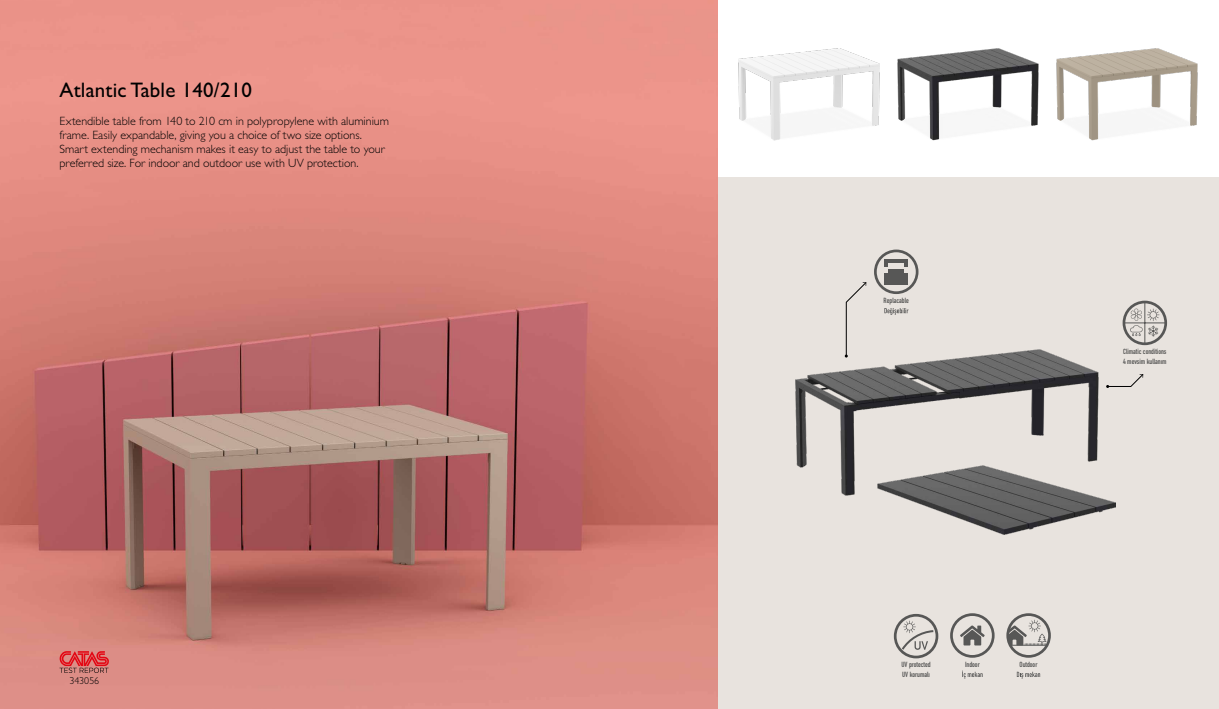
<style>
.page{position:relative;width:1219px;height:709px;background:#fff}
.page>*{position:absolute;margin:0;border:0;box-sizing:border-box;transform-origin:0 0}
.t1{font:21px "Gill Sans";letter-spacing:.01em;color:#000}
.t2{font:300 12px/14px "Gill Sans";color:#000}
.t3{font:300 10px "Gill Sans";letter-spacing:.005em;color:#000}
.t4{font:7.4px/10.2px "DIN Engschrift";color:#575756}
</style>
<div class="page">
<div style="left:717px;top:177px;width:502px;height:532px;background:#e8e3de"></div>
<img style="left:738px;top:49px;width:142px;height:92px">
<img style="left:897px;top:49px;width:142px;height:92px">
<img style="left:1056px;top:49px;width:142px;height:92px">
<img style="left:796px;top:349px;width:319px;height:185px">
<img style="left:0;top:0;width:717px;height:709px">
<svg style="left:1106px;top:374px;width:37px;height:14px"></svg>
<svg style="left:845px;top:282px;width:21px;height:75px"></svg>
<svg style="left:962px;top:670px;width:21px;height:8px"></svg>
<div style="left:950px;top:613px;width:45px;height:44px;border:3px solid #575756;border-radius:50%"></div>
<svg style="left:960px;top:625px;width:25px;height:20px"></svg>
<svg style="left:1017px;top:671px;width:23px;height:7px"></svg>
<div style="left:1006px;top:613px;width:45px;height:44px;border:3px solid #575756;border-radius:50%"></div>
<hr style="left:1009px;top:644px;width:38px;height:1px;background:#575756">
<svg style="left:1008px;top:619px;width:38px;height:26px"></svg>
<div style="left:894px;top:614px;width:44px;height:44px;border:3px solid #575756;border-radius:50%"></div>
<svg style="left:900px;top:620px;width:35px;height:32px"></svg>
<div style="left:1123px;top:301px;width:44px;height:44px;border:3px solid #575756;border-radius:50%"></div>
<hr style="left:1145px;top:302px;width:1px;height:42px;background:#575756">
<hr style="left:1124px;top:323px;width:42px;height:1px;background:#575756">
<svg style="left:1130px;top:309px;width:29px;height:28px"></svg>
<svg style="left:884px;top:308px;width:24px;height:7px"></svg>
<hr style="left:884px;top:259px;width:24px;height:4px;background:#575756">
<svg style="left:884px;top:263px;width:4px;height:4px"></svg>
<svg style="left:904px;top:263px;width:4px;height:4px"></svg>
<div style="left:884px;top:273px;width:24px;height:11px;background:#575756"></div>
<hr style="left:888px;top:269px;width:16px;height:4px;background:#575756">
<div style="left:874px;top:249px;width:44px;height:45px;border:3px solid #575756;border-radius:50%"></div>
<svg style="left:60px;top:651px;width:49px;height:22px"></svg>
<h1 class="t1" style="left:60px;top:77px;width:194px">Atlantic Table 140/210</h1>
<p class="t2" style="left:60px;top:114px;width:331px">Extendible table from 140 to 210 cm in polypropylene with aluminium frame. Easily expandable, giving you a choice of two size options.<br>Smart extending mechanism makes it easy to adjust the table to your preferred size. For indoor and outdoor use with UV protection.</p>
<p class="t3" style="left:69px;top:675px;width:31px">343056</p>
<p class="t4" style="left:884px;top:295px;width:27px">Replacable</p>
<p class="t4" style="left:1123px;top:346px;width:45px">Climatic conditions<br>4 mevsim kullanım</p>
<p class="t4" style="left:901px;top:659px;width:31px">UV protected</p>
<p class="t4" style="left:902px;top:669px;width:29px">UV korumalı</p>
<p class="t4" style="left:965px;top:659px;width:16px">Indoor</p>
<p class="t4" style="left:1019px;top:659px;width:19px">Outdoor</p>
</div>
